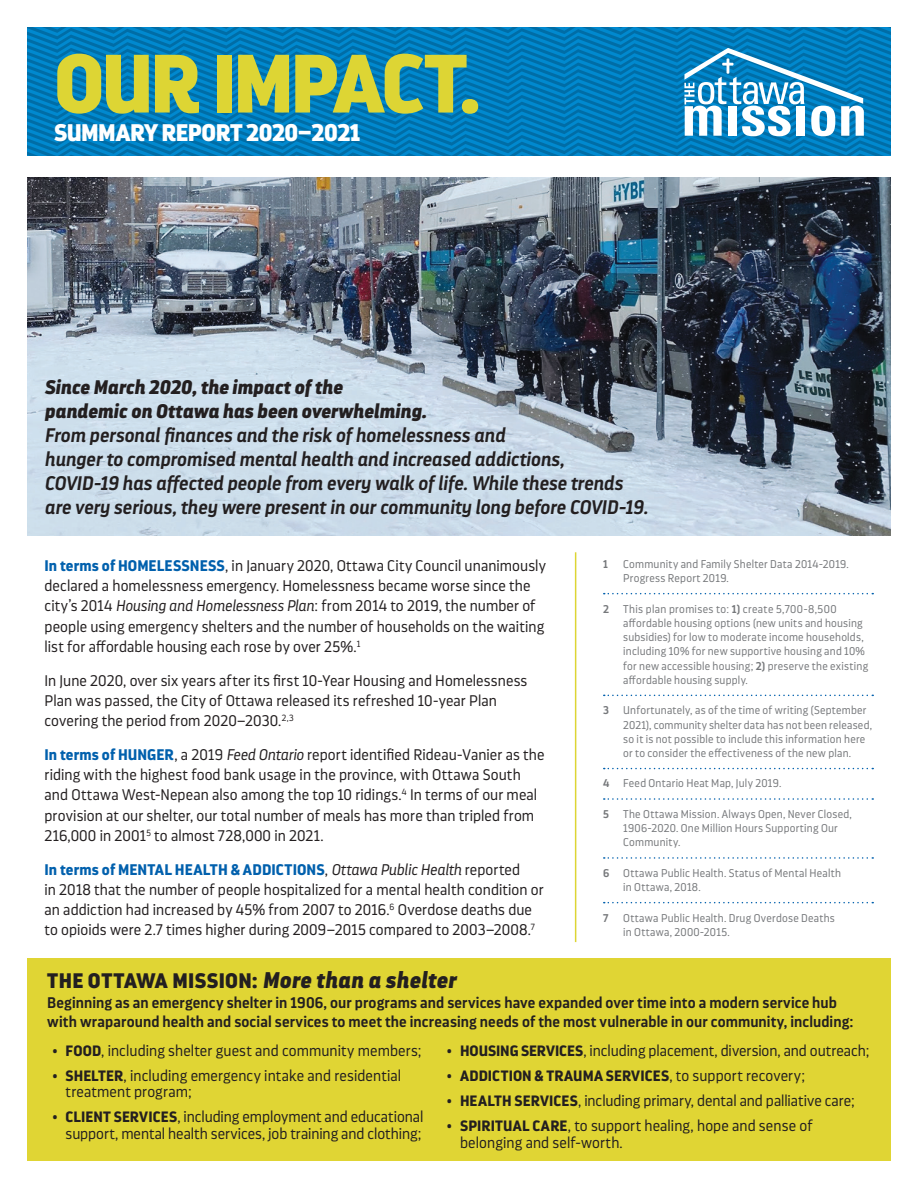
<style>
.page{position:relative;width:918px;height:1188px;background:#fff}
.page>*{position:absolute;margin:0;border:0;box-sizing:border-box;transform-origin:0 0}
.t1{font:900 82.5px "Darwin Pro";letter-spacing:-.04em;color:#ddd534}
.t2{font:900 24px "Darwin Pro";letter-spacing:-.02em;color:#fff}
.t3{font:900 21px "Darwin Pro";letter-spacing:.015em;color:#231f20}
.intro_par{font:italic 600 19.5px/24px "Darwin Pro";color:#231f20}
.body{font:300 15.3px/20.2px "Darwin Pro";letter-spacing:.005em;color:#231f20}
.body-2{font:600 15.3px/18.8px "Darwin Pro";letter-spacing:.005em;color:#231f20}
.t4{font:700 15px "Darwin Pro";letter-spacing:.01em;color:#231f20}
.footnotes{font:300 11.25px/14.2px "Darwin Pro";letter-spacing:.02em;color:#76787b}
.footnotes_-_no_rule{font:300 11.25px/14.2px "Darwin Pro";letter-spacing:.02em;color:#76787b}
.footnotes-2{font:600 11.25px "Darwin Pro";color:#76787b}
.footnotes_-_no_rule-2{font:600 11.25px "Darwin Pro";color:#76787b}
.s1{font-weight:900}
.s2{font-weight:700;color:#0160ad}
.s3{font-style:italic}
.s4{font-weight:600}
.s5{font-style:italic;font-size:22.5px}
.s6{font-size:15px}
.s7{font-weight:700;font-size:15px}
.s8{font-weight:300}
.s9{font-weight:300;font-size:15.3px}
</style>
<div class="page">
<svg style="left:27px;top:27px;width:864px;height:129px;background:#0b81be"></svg>
<div style="left:27px;top:958px;width:864px;height:203px;background:#e0d534"></div>
<img style="left:27px;top:177px;width:864px;height:359px">
<svg style="left:604px;top:593px;width:269px;height:1px"></svg>
<svg style="left:604px;top:695px;width:269px;height:1px"></svg>
<svg style="left:604px;top:768px;width:269px;height:1px"></svg>
<svg style="left:604px;top:798px;width:269px;height:2px"></svg>
<svg style="left:604px;top:857px;width:269px;height:2px"></svg>
<svg style="left:604px;top:902px;width:269px;height:1px"></svg>
<hr style="left:575px;top:552px;width:1px;height:390px;background:#ddd534">
<p class="t1" style="left:54px;top:24px;width:428px">OUR IMPACT.</p>
<p class="t2" style="left:54px;top:115px;width:308px">SUMMARY REPORT 2020–2021</p>
<p class="intro_par" style="left:45px;top:375px;width:605px"><span class="s1">Since March 2020, the impact of the<br>pandemic on Ottawa has been overwhelming.<br></span>From personal finances and the risk of homelessness and<br>hunger to compromised mental health and increased addictions,<br>COVID-19 has affected people from every walk of life. While these trends are very serious, they were present in our community long before COVID-19.</p>
<p class="body" style="left:45px;top:555px;width:503px"><span class="s2">In terms of HOMELESSNESS</span>, in January 2020, Ottawa City Council unanimously declared a homelessness emergency. Homelessness became worse since the city’s 2014 <span class="s3">Housing and Homelessness Plan</span>: from 2014 to 2019, the number of people using emergency shelters and the number of households on the waiting list for affordable housing each rose by over 25%.<sup>1</sup></p>
<p class="body" style="left:45px;top:670px;width:484px">In June 2020, over six years after its first 10-Year Housing and Homelessness<br>Plan was passed, the City of Ottawa released its refreshed 10-year Plan covering the period from 2020–2030.<sup>2,3</sup></p>
<p class="body" style="left:45px;top:744px;width:502px"><span class="s2">In terms of HUNGER</span>, a 2019 <span class="s3">Feed Ontario</span> report identified Rideau-Vanier as the riding with the highest food bank usage in the province, with Ottawa South and Ottawa West-Nepean also among the top 10 ridings.<sup>4</sup> In terms of our meal provision at our shelter, our total number of meals has more than tripled from 216,000 in 2001<sup>5</sup> to almost 728,000 in 2021.</p>
<p class="body" style="left:45px;top:859px;width:501px"><span class="s2">In terms of MENTAL HEALTH &amp; ADDICTIONS</span>, <span class="s3">Ottawa Public Health</span> reported<br>in 2018 that the number of people hospitalized for a mental health condition or an addiction had increased by 45% from 2007 to 2016.<sup>6</sup> Overdose deaths due to opioids were 2.7 times higher during 2009–2015 compared to 2003–2008.<sup>7</sup></p>
<p class="footnotes-2" style="left:603px;top:556px;width:6px">1</p>
<p class="footnotes" style="left:623px;top:557px;width:227px">Community and Family Shelter Data 2014-2019.<br>Progress Report 2019.</p>
<p class="footnotes-2" style="left:603px;top:601px;width:7px">2</p>
<p class="footnotes" style="left:623px;top:601px;width:247px">This plan promises to: <span class="s4">1)</span> create 5,700-8,500 affordable housing options (new units and housing subsidies) for low to moderate income households, including 10% for new supportive housing and 10% for new accessible housing; <span class="s4">2)</span> preserve the existing affordable housing supply.</p>
<p class="footnotes-2" style="left:603px;top:703px;width:7px">3</p>
<p class="footnotes" style="left:623px;top:703px;width:250px">Unfortunately, as of the time of writing (September 2021), community shelter data has not been released, so it is not possible to include this information here or to consider the effectiveness of the new plan.</p>
<p class="footnotes" style="left:603px;top:776px;width:180px"><span class="s4">4</span> Feed Ontario Heat Map, July 2019.</p>
<p class="footnotes-2" style="left:603px;top:806px;width:7px">5</p>
<p class="footnotes" style="left:623px;top:807px;width:230px">The Ottawa Mission. Always Open, Never Closed,<br>1906-2020. One Million Hours Supporting Our<br>Community.</p>
<p class="footnotes" style="left:623px;top:866px;width:219px;text-indent:-20px"><span class="s4">6</span> Ottawa Public Health. Status of Mental Health in Ottawa, 2018.</p>
<p class="footnotes_-_no_rule-2" style="left:603px;top:910px;width:7px">7</p>
<p class="footnotes_-_no_rule" style="left:623px;top:910px;width:213px">Ottawa Public Health. Drug Overdose Deaths in Ottawa, 2000-2015.</p>
<p class="t3" style="left:47px;top:965px;width:411px">THE OTTAWA MISSION: <span class="s5">More than a shelter</span></p>
<p class="body-2" style="left:47px;top:993px;width:808px">Beginning as an emergency shelter in 1906, our programs and services have expanded over time into a modern service hub with wraparound health and social services to meet the increasing needs of the most vulnerable in our community, including:</p>
<p class="body" style="left:52px;top:1040px;width:371px"><span class="s6">•</span> <span class="s7">FOOD</span>, including shelter guest and community members;</p>
<p class="body" style="left:66px;top:1067px;width:337px;line-height:16.5px;text-indent:-14px"><span class="s6">•</span> <span class="s7">SHELTER</span>, including emergency intake and residential treatment program;</p>
<p class="body" style="left:52px;top:1108px;width:373px;line-height:16.5px;text-align:right"><span class="s6">•</span> <span class="s7">CLIENT SERVICES</span>, including employment and educational support, mental health services, job training and clothing;</p>
<p class="body" style="left:447px;top:1040px;width:424px"><span class="s6">•</span> <span class="s7">HOUSING SERVICES</span>, including placement, diversion, and outreach;</p>
<p class="t4" style="left:447px;top:1065px;width:360px"><span class="s8">•</span> ADDICTION &amp; TRAUMA SERVICES<span class="s9">, to support recovery;</span></p>
<p class="body" style="left:447px;top:1090px;width:410px"><span class="s6">•</span> <span class="s7">HEALTH SERVICES</span>, including primary, dental and palliative care;</p>
<p class="body" style="left:460px;top:1117px;width:354px;line-height:16.5px;text-indent:-14px"><span class="s6">•</span> <span class="s7">SPIRITUAL CARE</span>, to support healing, hope and sense of belonging and self-worth.</p>
</div>
